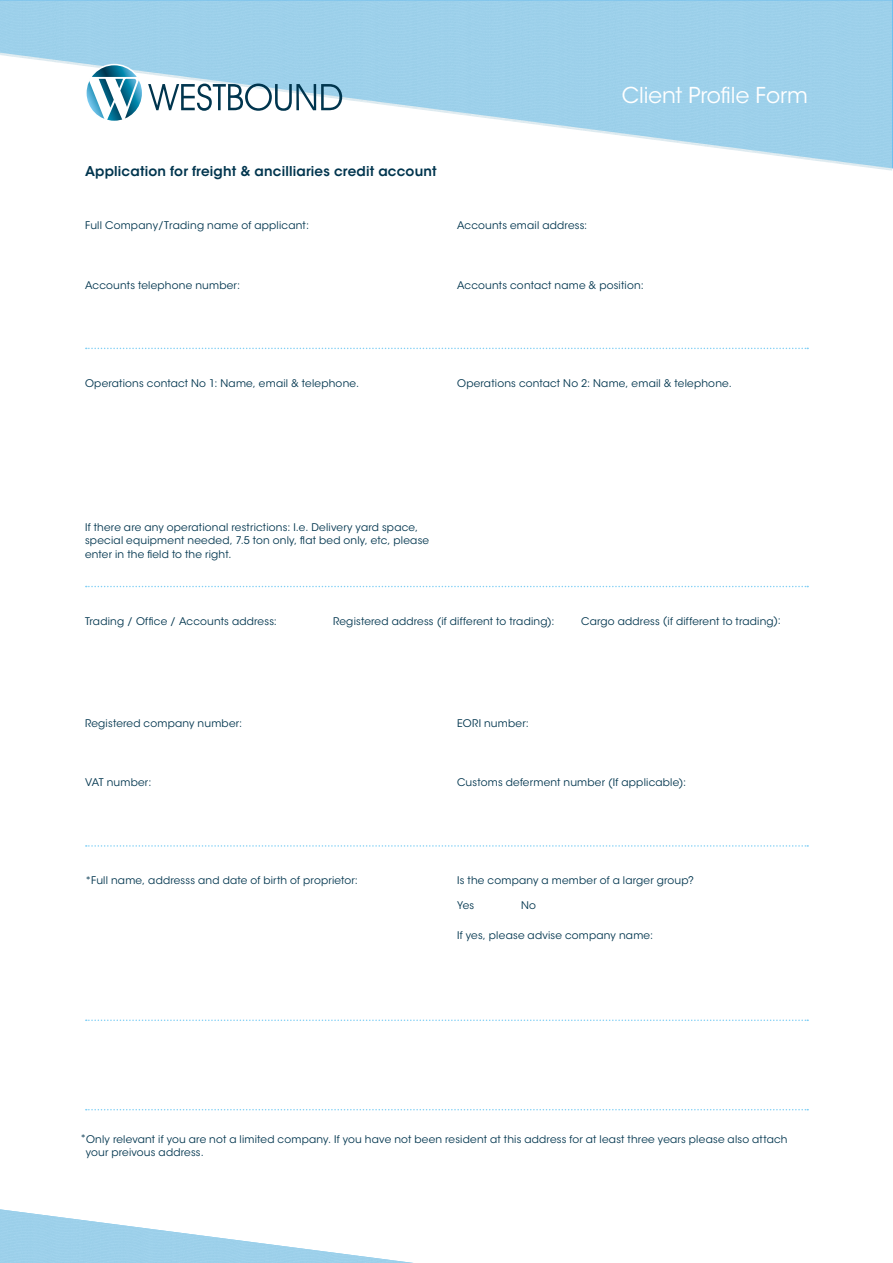
<style>
.page{position:relative;width:893px;height:1263px;background:#fff}
.page>*{position:absolute;margin:0;border:0;box-sizing:border-box;transform-origin:0 0}
.t1{font:21.75px "ITC Avant Garde Std";letter-spacing:-.005em;color:#fff}
.t2{font:600 13.5px "ITC Avant Garde Std";letter-spacing:.015em;color:#00354e}
.t3{font:10.5px/13.5px "ITC Avant Garde Std";letter-spacing:.02em;color:#00354e}
</style>
<div class="page">
<img style="left:0;top:1209px;width:413px;height:54px">
<img style="left:0;top:0;width:892px;height:171px">
<svg style="left:86px;top:65px;width:57px;height:56px"></svg>
<div style="left:85px;top:64px;width:59px;height:58px;border:2px solid #fff;border-radius:50%"></div>
<svg style="left:89px;top:77px;width:50px;height:43px"></svg>
<svg style="left:148px;top:84px;width:194px;height:27px"></svg>
<svg style="left:86px;top:348px;width:722px;height:1px"></svg>
<svg style="left:86px;top:586px;width:722px;height:1px"></svg>
<svg style="left:86px;top:845px;width:722px;height:2px"></svg>
<svg style="left:86px;top:1019px;width:722px;height:2px"></svg>
<svg style="left:86px;top:1109px;width:722px;height:1px"></svg>
<h1 class="t1" style="left:622px;top:82px;width:188px">Client Profile Form</h1>
<p class="t2" style="left:85px;top:162px;width:353px">Application for freight &amp; ancilliaries credit account</p>
<p class="t3" style="left:85px;top:219px;width:226px">Full Company/Trading name of applicant:</p>
<p class="t3" style="left:85px;top:278px;width:157px">Accounts telephone number:</p>
<p class="t3" style="left:457px;top:219px;width:132px">Accounts email address:</p>
<p class="t3" style="left:457px;top:278px;width:188px">Accounts contact name &amp; position:</p>
<p class="t3" style="left:85px;top:376px;width:276px">Operations contact No 1: Name, email &amp; telephone.</p>
<p class="t3" style="left:457px;top:376px;width:276px">Operations contact No 2: Name, email &amp; telephone.</p>
<p class="t3" style="left:85px;top:520px;width:346px">If there are any operational restrictions: I.e. Delivery yard space, special equipment needed, 7.5 ton only, flat bed only, etc, please enter in the field to the right.</p>
<p class="t3" style="left:85px;top:614px;width:193px">Trading / Office / Accounts address:</p>
<p class="t3" style="left:333px;top:614px;width:223px">Registered address (if different to trading):</p>
<p class="t3" style="left:581px;top:614px;width:201px">Cargo address (if different to trading):</p>
<p class="t3" style="left:85px;top:716px;width:159px">Registered company number:</p>
<p class="t3" style="left:457px;top:716px;width:73px">EORI number:</p>
<p class="t3" style="left:85px;top:776px;width:68px">VAT number:</p>
<p class="t3" style="left:457px;top:776px;width:230px">Customs deferment number (If applicable):</p>
<p class="t3" style="left:85px;top:874px;width:274px">*Full name, addresss and date of birth of proprietor:</p>
<p class="t3" style="left:457px;top:874px;width:238px">Is the company a member of a larger group?</p>
<p class="t3" style="left:457px;top:899px;width:19px">Yes</p>
<p class="t3" style="left:521px;top:899px;width:16px">No</p>
<p class="t3" style="left:457px;top:929px;width:197px">If yes, please advise company name:</p>
<p class="t3" style="left:86px;top:1132px;width:703px;text-indent:-6px">*Only relevant if you are not a limited company. If you have not been resident at this address for at least three years please also attach your preivous address.</p>
</div>
